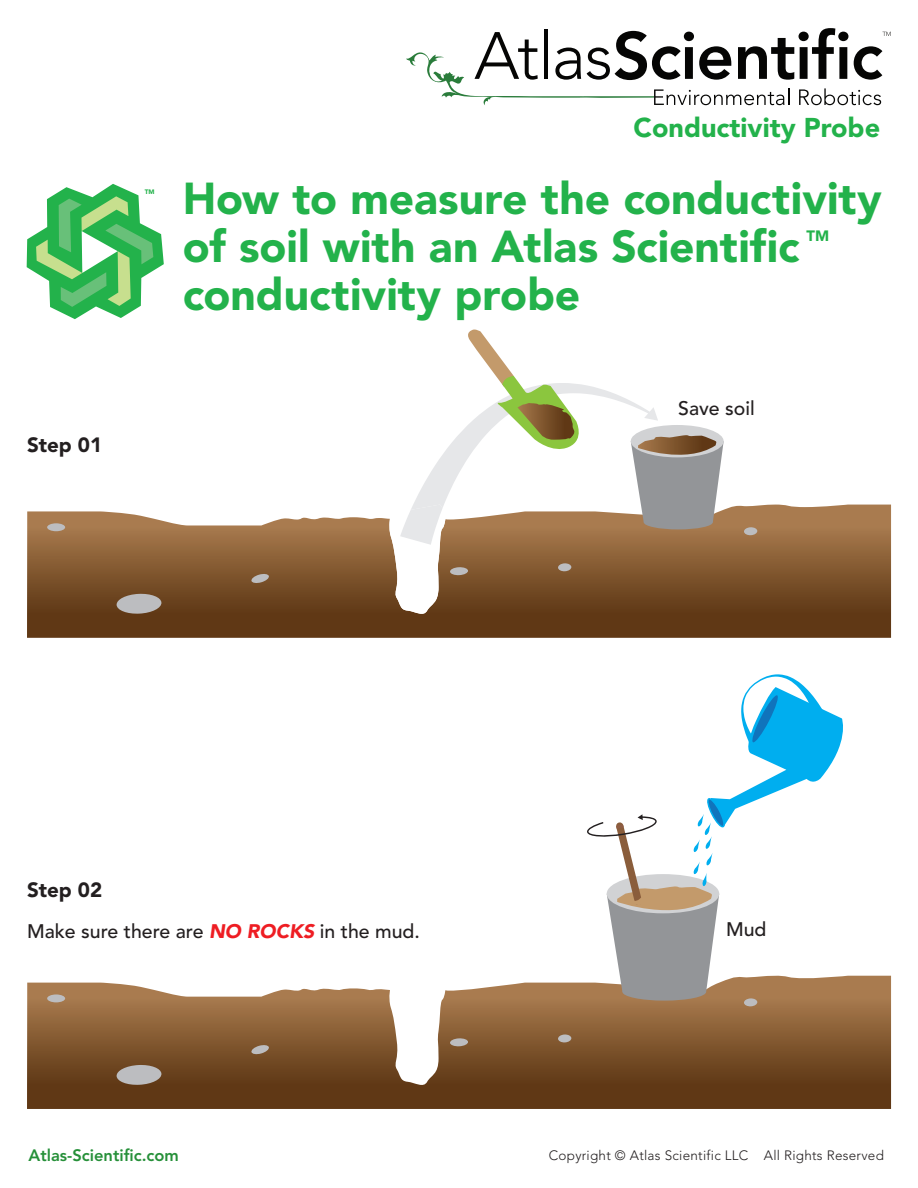
<style>
.page{position:relative;width:918px;height:1188px;background:#fff}
.page>*{position:absolute;margin:0;border:0;box-sizing:border-box;transform-origin:0 0}
.t1{font:900 44.4px/48.2px "Avenir";color:#23b24b}
.t2{font:900 27px "Avenir";color:#23b24b}
.t3{font:900 20.55px "Avenir";color:#231f20}
.t4{font:500 19.5px "Avenir";color:#231f20}
.t5{font:800 16.5px "Avenir";color:#269039}
.t6{font:900 15px "Avenir";color:#23b24b}
.t7{font:300 13.5px "Avenir";letter-spacing:.02em;color:#231f20}
.t8{font:900 6.45px "Avenir";color:#23b24b}
.s1{font-weight:900;font-style:italic;color:#ee1d23}
</style>
<div class="page">
<svg style="left:406px;top:28px;width:485px;height:77px"></svg>
<svg style="left:27px;top:505px;width:864px;height:133px;background:#855e3a"></svg>
<div style="left:47px;top:523px;width:18px;height:8px;background:#bcbdc0;border-radius:50%"></div>
<svg style="left:251px;top:573px;width:18px;height:11px"></svg>
<svg style="left:116px;top:593px;width:46px;height:21px"></svg>
<div style="left:744px;top:527px;width:13px;height:8px;background:#bcbdc0;border-radius:50%"></div>
<svg style="left:27px;top:975px;width:864px;height:134px;background:#865f3a"></svg>
<svg style="left:388px;top:976px;width:58px;height:113px"></svg>
<div style="left:47px;top:994px;width:18px;height:8px;background:#bcbdc0;border-radius:50%"></div>
<svg style="left:251px;top:1044px;width:18px;height:11px"></svg>
<div style="left:450px;top:1038px;width:18px;height:9px;background:#bcbdc0;border-radius:50%"></div>
<svg style="left:116px;top:1064px;width:46px;height:21px"></svg>
<div style="left:558px;top:1034px;width:13px;height:9px;background:#bcbdc0;border-radius:50%"></div>
<div style="left:744px;top:998px;width:13px;height:9px;background:#bcbdc0;border-radius:50%"></div>
<div style="left:622px;top:983px;width:84px;height:18px;background:#939598;border-radius:50%"></div>
<svg style="left:388px;top:329px;width:336px;height:288px"></svg>
<svg style="left:586px;top:674px;width:264px;height:318px"></svg>
<svg style="left:27px;top:184px;width:137px;height:135px"></svg>
<p class="t3" style="left:27px;top:432px;width:77px">Step 01</p>
<p class="t8" style="left:145px;top:188px;width:11px">TM</p>
<p class="t2" style="left:634px;top:112px;width:248px">Conductivity Probe</p>
<p class="t1" style="left:183px;top:174px;width:701px">How to measure the conductivity of soil with an Atlas Scientific</p>
<p class="t6" style="left:807px;top:227px;width:24px">TM</p>
<p class="t1" style="left:183px;top:271px;width:399px">conductivity probe</p>
<p class="t4" style="left:678px;top:397px;width:78px">Save soil</p>
<p class="t3" style="left:27px;top:878px;width:77px">Step 02</p>
<p class="t4" style="left:27px;top:920px;width:394px">Make sure there are <span class="s1">NO ROCKS</span> in the mud.</p>
<p class="t4" style="left:726px;top:918px;width:42px">Mud</p>
<p class="t5" style="left:29px;top:1145px;width:152px">Atlas-Scientific.com</p>
<p class="t7" style="left:549px;top:1147px;width:337px">Copyright © Atlas Scientific LLC All Rights Reserved</p>
</div>
